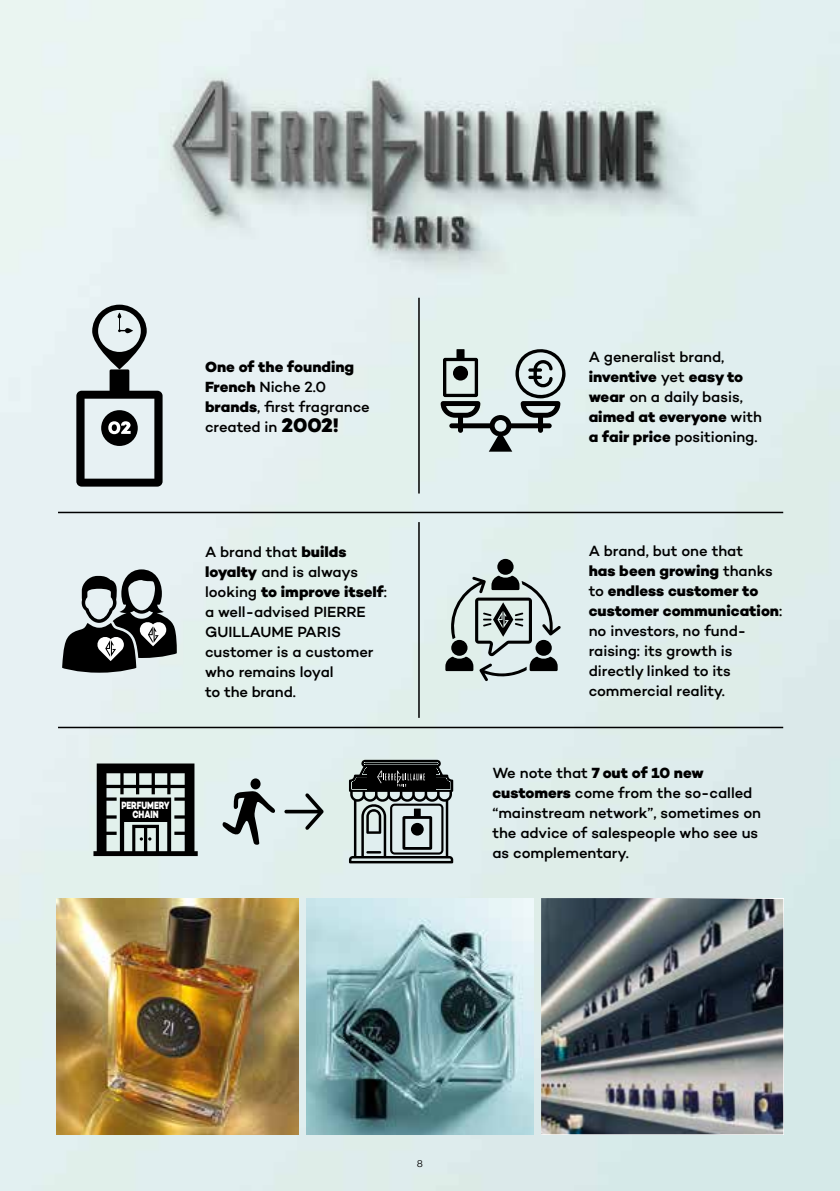
<style>
.page{position:relative;width:840px;height:1191px;background:#fff}
.page>*{position:absolute;margin:0;border:0;box-sizing:border-box;transform-origin:0 0}
.t1{font:500 15px/20px "Campton";letter-spacing:-.005em;color:#000}
.t2{font:800 10.8px/9px "Campton";color:#fff;text-align:center;scale:.74 1}
.t3{font:300 10px "Campton";color:#000}
.s1{font-weight:800}
.s2{font-weight:800;font-size:20px}
</style>
<div class="page">
<img style="left:0;top:0;width:839px;height:1191px">
<img style="left:57px;top:898px;width:242px;height:236px">
<img style="left:306px;top:898px;width:227px;height:236px">
<img style="left:540px;top:898px;width:242px;height:236px">
<svg style="left:440px;top:339px;width:125px;height:112px"></svg>
<svg style="left:445px;top:559px;width:115px;height:122px"></svg>
<svg style="left:76px;top:305px;width:86px;height:181px"></svg>
<svg style="left:62px;top:569px;width:115px;height:103px"></svg>
<hr style="left:418px;top:298px;width:1px;height:195px;background:#000">
<hr style="left:418px;top:522px;width:1px;height:196px;background:#000">
<hr style="left:58px;top:512px;width:724px;height:1px;background:#000">
<hr style="left:58px;top:726px;width:724px;height:2px;background:#000">
<svg style="left:93px;top:763px;width:105px;height:93px"></svg>
<svg style="left:349px;top:760px;width:104px;height:103px"></svg>
<svg style="left:222px;top:790px;width:54px;height:55px"></svg>
<div style="left:250px;top:778px;width:10px;height:11px;background:#000;border-radius:50%"></div>
<svg style="left:284px;top:793px;width:39px;height:37px"></svg>
<p class="t1" style="left:205px;top:356px;width:166px"><span class="s1">One of the founding<br>French</span> Niche 2.0 <span class="s1">brands</span>, first fragrance created in <span class="s2">2002!</span></p>
<p class="t1" style="left:205px;top:541px;width:183px">A brand that <span class="s1">builds loyalty</span> and is always looking <span class="s1">to improve itself</span>: a well-advised PIERRE<br>GUILLAUME PARIS customer is a customer who remains loyal<br>to the brand.</p>
<p class="t2" style="left:121px;top:801px;width:67px">PERFUMERY<br>CHAIN</p>
<p class="t1" style="left:588px;top:346px;width:175px">A generalist brand, <span class="s1">inventive</span> yet <span class="s1">easy to wear</span> on a daily basis, <span class="s1">aimed at everyone</span> with <span class="s1">a fair price</span> positioning.</p>
<p class="t1" style="left:588px;top:540px;width:195px">A brand, but one that<br><span class="s1">has been growing</span> thanks to <span class="s1">endless customer to customer communication</span>: no investors, no fund&shy;raising: its growth is directly linked to its commercial reality.</p>
<p class="t1" style="left:492px;top:762px;width:270px">We note that <span class="s1">7 out of 10 new customers</span> come from the so-called “mainstream network”, sometimes on the advice of salespeople who see us as complementary.</p>
<p class="t3" style="left:416px;top:1157px;width:8px">8</p>
</div>
